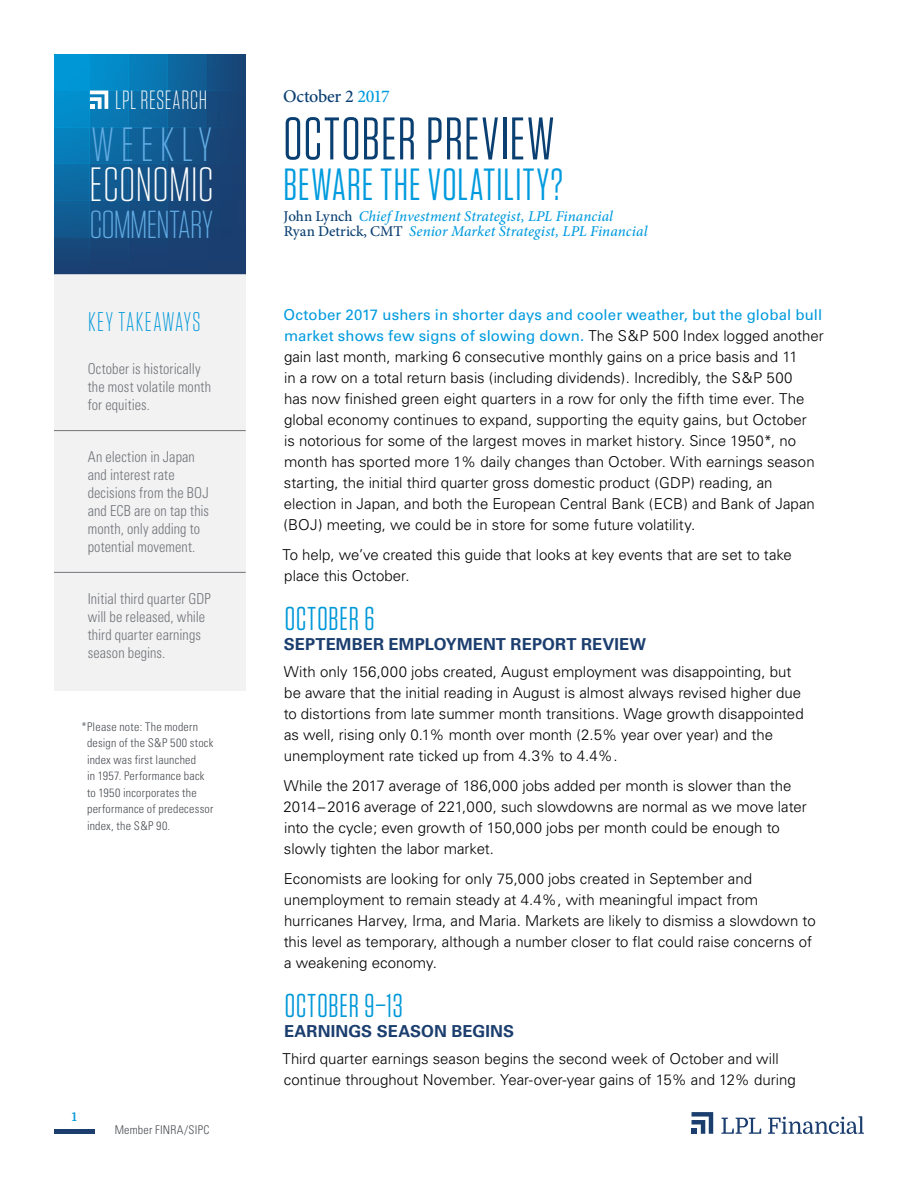
<style>
.page{position:relative;width:918px;height:1188px;background:#fff}
.page>*{position:absolute;margin:0;border:0;box-sizing:border-box;transform-origin:0 0}
.t1{font:60px "Tungsten Narrow";letter-spacing:.025em;color:#0a3f72}
.t2{font:300 48px "Tungsten Narrow";letter-spacing:.015em;color:#fff;scale:1.04 1}
.t3{font:300 48px "Tungsten Narrow";letter-spacing:.135em;color:#61abe2;scale:1.04 1}
.t4{font:45px "Tungsten Narrow";letter-spacing:.03em;color:#009bde}
.t5{font:300 39px "Tungsten Narrow";letter-spacing:-.015em;color:#61abe2;scale:1.04 1}
.t6{font:33px "Tungsten Narrow";letter-spacing:.025em;color:#0098d8}
.t7{font:300 27px "Tungsten Narrow";letter-spacing:.055em;color:#0098d8}
.t8{font:300 26.25px "Tungsten Narrow";letter-spacing:.025em;color:#fff}
.t9{font:500 18px "Minion Pro";letter-spacing:-.02em;color:#0a3f72}
.t10{font:700 16.5px "Univers";letter-spacing:.01em;color:#1b3e6f}
.t11{font:300 15px/21px "Univers";color:#000}
.t12{font:300 condensed 15px/18px "Univers";letter-spacing:.005em;color:#4b4f54;scale:.95 1}
.t13{font:italic 500 15px "Minion Pro";letter-spacing:.005em;color:#009bde}
.t14{font:300 condensed 12px/16.5px "Univers";letter-spacing:.02em;color:#4b4f54}
.t15{font:700 12px "Domine";color:#0098d8}
.s1{color:#009bde}
.s2{font-style:normal;color:#0a3f72}
.s3{font-weight:400;color:#009bde}
</style>
<div class="page">
<hr style="left:54px;top:1130px;width:40px;height:4px;background:#1b3e6f">
<svg style="left:90px;top:54px;width:39px;height:220px;background:#0d6ca5"></svg>
<div style="left:209px;top:54px;width:37px;height:220px;background:#184476"></div>
<svg style="left:168px;top:54px;width:38px;height:220px;background:#135387"></svg>
<svg style="left:129px;top:54px;width:39px;height:220px;background:#0f6198"></svg>
<svg style="left:54px;top:54px;width:36px;height:220px;background:#0878b3"></svg>
<div style="left:54px;top:164px;width:192px;height:36px;background:linear-gradient(to right,#0c6ca5,#1b3b6c)"></div>
<div style="left:54px;top:200px;width:192px;height:38px;background:linear-gradient(to right,#105c92,#1a3b6c)"></div>
<div style="left:54px;top:127px;width:192px;height:37px;background:linear-gradient(to right,#0582be,#1b3c6d)"></div>
<svg style="left:90px;top:91px;width:18px;height:18px"></svg>
<svg style="left:692px;top:1112px;width:21px;height:22px"></svg>
<svg style="left:721px;top:1118px;width:40px;height:16px"></svg>
<svg style="left:768px;top:1116px;width:96px;height:18px"></svg>
<div style="left:54px;top:275px;width:192px;height:416px;background:#efeff0"></div>
<hr style="left:54px;top:430px;width:192px;height:1px;background:#4b4f54">
<hr style="left:54px;top:572px;width:192px;height:1px;background:#4b4f54">
<h3 class="t8" style="left:115px;top:87px;width:93px">LPL RESEARCH</h3>
<h2 class="t3" style="left:91px;top:121px;width:117px">WEEKLY</h2>
<h2 class="t2" style="left:90px;top:161px;width:121px">ECONOMIC</h2>
<h3 class="t5" style="left:90px;top:205px;width:120px">COMMENTARY</h3>
<h3 class="t7" style="left:88px;top:308px;width:114px">KEY TAKEAWAYS</h3>
<p class="t12" style="left:88px;top:360px;width:131px">October is historically the most volatile month for equities.</p>
<p class="t12" style="left:88px;top:448px;width:129px">An election in Japan and interest rate decisions from the BOJ and ECB are on tap this month, only adding to potential movement.</p>
<p class="t12" style="left:88px;top:589px;width:131px">Initial third quarter GDP will be released, while third quarter earnings season begins.</p>
<p class="t14" style="left:87px;top:718px;width:128px;text-indent:-6px">*Please note: The modern design of the S&amp;P 500 stock index was first launched<br>in 1957. Performance back to 1950 incorporates the performance of predecessor index, the S&amp;P 90.</p>
<p class="t15" style="left:72px;top:1110px;width:6px">1</p>
<p class="t14" style="left:115px;top:1122px;width:96px">Member FINRA/SIPC</p>
<p class="t9" style="left:283px;top:84px;width:108px">October 2 <span class="s1">2017</span></p>
<h1 class="t1" style="left:284px;top:109px;width:273px">OCTOBER PREVIEW</h1>
<h3 class="t4" style="left:284px;top:162px;width:281px">BEWARE THE VOLATILITY?</h3>
<p class="t13" style="left:284px;top:221px;width:365px"><span class="s2">Ryan Detrick, CMT</span> Senior Market Strategist, LPL Financial</p>
<p class="t13" style="left:284px;top:206px;width:331px"><span class="s2">John Lynch</span> Chief Investment Strategist, LPL Financial</p>
<p class="t11" style="left:283px;top:304px;width:542px"><span class="s3">October 2017 ushers in shorter days and cooler weather, but the global bull market shows few signs of slowing down.</span> The S&amp;P 500 Index logged another gain last month, marking 6 consecutive monthly gains on a price basis and 11<br>in a row on a total return basis (including dividends). Incredibly, the S&amp;P 500<br>has now finished green eight quarters in a row for only the fifth time ever. The global economy continues to expand, supporting the equity gains, but October<br>is notorious for some of the largest moves in market history. Since 1950*, no month has sported more 1% daily changes than October. With earnings season starting, the initial third quarter gross domestic product (GDP) reading, an election in Japan, and both the European Central Bank (ECB) and Bank of Japan (BOJ) meeting, we could be in store for some future volatility.</p>
<p class="t11" style="left:282px;top:544px;width:511px">To help, we’ve created this guide that looks at key events that are set to take place this October.</p>
<h3 class="t6" style="left:285px;top:602px;width:91px">OCTOBER 6</h3>
<p class="t10" style="left:284px;top:634px;width:364px">SEPTEMBER EMPLOYMENT REPORT REVIEW</p>
<p class="t11" style="left:284px;top:661px;width:522px">With only 156,000 jobs created, August employment was disappointing, but be aware that the initial reading in August is almost always revised higher due to distortions from late summer month transitions. Wage growth disappointed as well, rising only 0.1% month over month (2.5% year over year) and the unemployment rate ticked up from 4.3% to 4.4%.</p>
<p class="t11" style="left:283px;top:775px;width:525px">While the 2017 average of 186,000 jobs added per month is slower than the 2014–2016 average of 221,000, such slowdowns are normal as we move later into the cycle; even growth of 150,000 jobs per month could be enough to slowly tighten the labor market.</p>
<p class="t11" style="left:284px;top:868px;width:534px">Economists are looking for only 75,000 jobs created in September and unemployment to remain steady at 4.4%, with meaningful impact from hurricanes Harvey, Irma, and Maria. Markets are likely to dismiss a slowdown to this level as temporary, although a number closer to flat could raise concerns of a weakening economy.</p>
<h3 class="t6" style="left:285px;top:989px;width:119px">OCTOBER 9–13</h3>
<p class="t10" style="left:284px;top:1021px;width:232px">EARNINGS SEASON BEGINS</p>
<p class="t11" style="left:282px;top:1048px;width:515px">Third quarter earnings season begins the second week of October and will continue throughout November. Year-over-year gains of 15% and 12% during</p>
</div>
